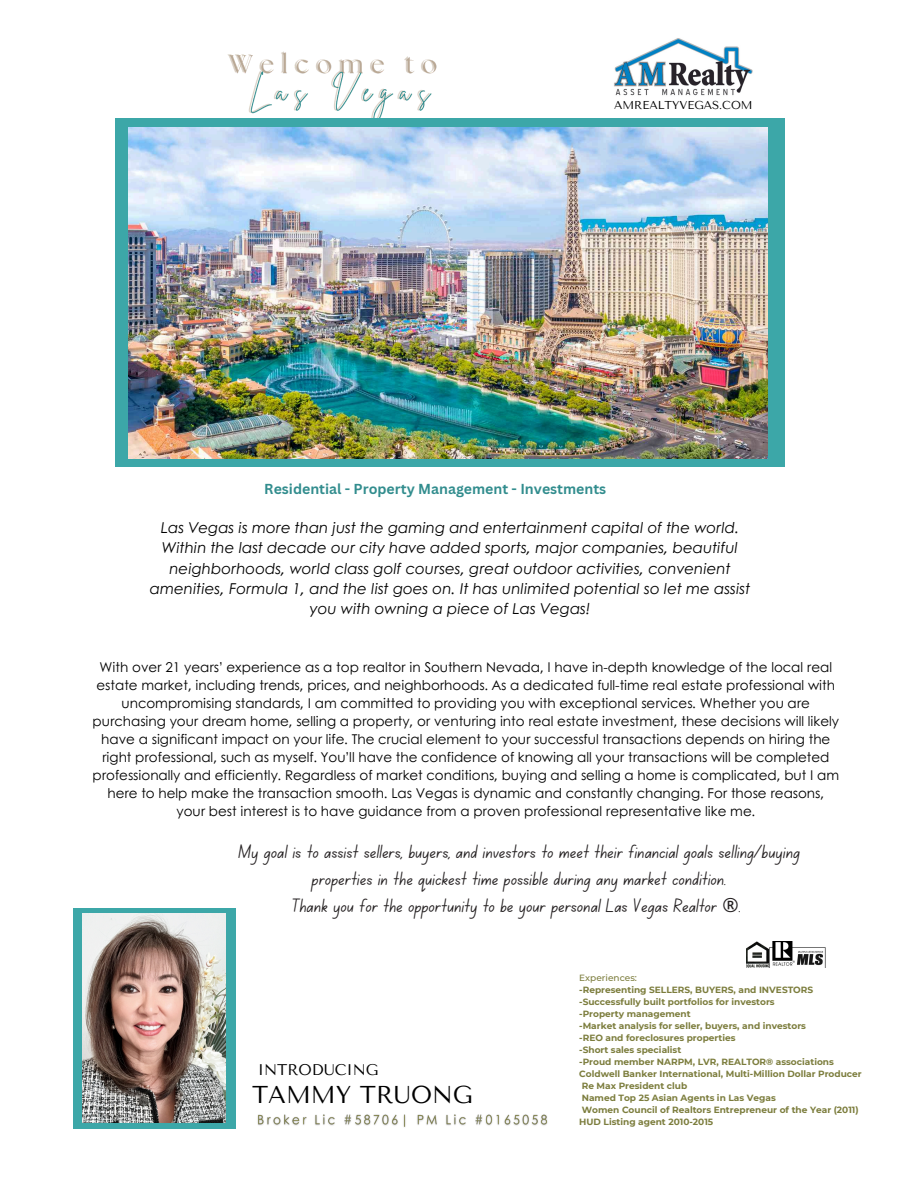
<style>
.page{position:relative;width:918px;height:1188px;background:#fff}
.page>*{position:absolute;margin:0;border:0;box-sizing:border-box;transform-origin:0 0}
.t1{font:24.3px "Tenor Sans";color:#000}
.t2{font:19.5px/27px "Canva School Font";color:#231f20;text-align:center}
.t3{font:15.45px "Tenor Sans";color:#000}
.t4{font:italic 15px/20.2px "Century Gothic";color:#000;text-align:center}
.t5{font:700 14.1px "Canva Sans";color:#328d8e}
.t6{font:13.5px/18px "Century Gothic";color:#000;text-align:center}
.t7{font:11.4px "Tenor Sans";color:#000}
.t8{font:700 9px "Montserrat";color:#7c7d3d}
.t9{font:500 9px "Montserrat";color:#7c7d3d}
.s1{font-family:"Noto Sans"}
</style>
<div class="page">
<img style="left:614px;top:38px;width:139px;height:58px">
<img style="left:227px;top:51px;width:210px;height:67px">
<img style="left:257px;top:1114px;width:291px;height:13px">
<div style="left:73px;top:908px;width:162px;height:220px;background:#3ca7a8"></div>
<img style="left:83px;top:914px;width:142px;height:209px">
<div style="left:115px;top:118px;width:669px;height:349px;background:#3ca7a8"></div>
<img style="left:129px;top:127px;width:639px;height:331px">
<img style="left:747px;top:942px;width:79px;height:25px">
<p class="t7" style="left:614px;top:99px;width:140px">AMREALTYVEGAS.COM</p>
<p class="t5" style="left:264px;top:479px;width:343px">Residential - Property Management - Investments</p>
<p class="t4" style="left:150px;top:517px;width:602px">Las Vegas is more than just the gaming and entertainment capital of the world.<br>Within the last decade our city have added sports, major companies, beautiful neighborhoods, world class golf courses, great outdoor activities, convenient amenities, Formula 1, and the list goes on. It has unlimited potential so let me assist you with owning a piece of Las Vegas!</p>
<p class="t6" style="left:93px;top:657px;width:748px">With over 21 years’ experience as a top realtor in Southern Nevada, I have in-depth knowledge of the local real estate market, including trends, prices, and neighborhoods. As a dedicated full-time real estate professional with uncompromising standards, I am committed to providing you with exceptional services. Whether you are purchasing your dream home, selling a property, or venturing into real estate investment, these decisions will likely have a significant impact on your life. The crucial element to your successful transactions depends on hiring the right professional, such as myself. You’ll have the confidence of knowing all your transactions will be completed professionally and efficiently. Regardless of market conditions, buying and selling a home is complicated, but I am here to help make the transaction smooth. Las Vegas is dynamic and constantly changing. For those reasons, your best interest is to have guidance from a proven professional representative like me.</p>
<h4 class="t2" style="left:238px;top:841px;width:563px">My goal is to assist sellers, buyers, and investors to meet their financial goals selling/buying properties in the quickest time possible during any market condition.<br>Thank you for the opportunity to be your personal Las Vegas Realtor <span class="s1">®</span>.</h4>
<h5 class="t3" style="left:258px;top:1060px;width:122px">INTRODUCING</h5>
<h6 class="t1" style="left:252px;top:1081px;width:222px">TAMMY TRUONG</h6>
<p class="t9" style="left:579px;top:972px;width:59px">Experiences:</p>
<p class="t8" style="left:579px;top:984px;width:236px">-Representing SELLERS, BUYERS, and INVESTORS</p>
<p class="t8" style="left:579px;top:996px;width:197px">-Successfully built portfolios for investors</p>
<p class="t8" style="left:579px;top:1008px;width:113px">-Property management</p>
<p class="t8" style="left:579px;top:1020px;width:228px">-Market analysis for seller, buyers, and investors</p>
<p class="t8" style="left:579px;top:1032px;width:158px">-REO and foreclosures properties</p>
<p class="t8" style="left:579px;top:1044px;width:104px">-Short sales specialist</p>
<p class="t8" style="left:579px;top:1056px;width:256px">-Proud member NARPM, LVR, REALTOR® associations</p>
<p class="t8" style="left:579px;top:1068px;width:284px">Coldwell Banker International, Multi-Million Dollar Producer</p>
<p class="t8" style="left:582px;top:1080px;width:107px">Re Max President club</p>
<p class="t8" style="left:582px;top:1092px;width:195px">Named Top 25 Asian Agents in Las Vegas</p>
<p class="t8" style="left:582px;top:1104px;width:278px">Women Council of Realtors Entrepreneur of the Year (2011)</p>
<p class="t8" style="left:579px;top:1116px;width:136px">HUD Listing agent 2010-2015</p>
</div>
